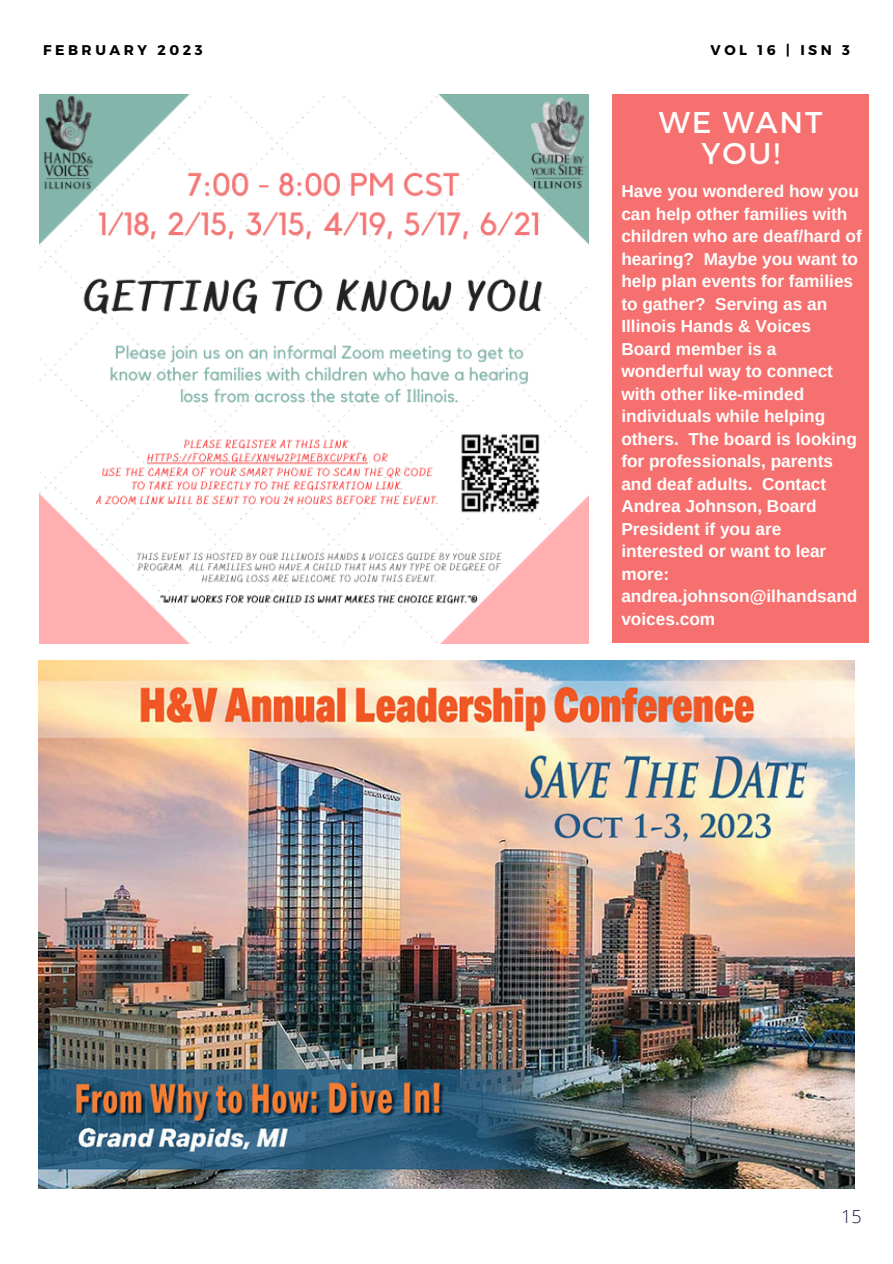
<style>
.page{position:relative;width:893px;height:1264px;background:#fff}
.page>*{position:absolute;margin:0;border:0;box-sizing:border-box;transform-origin:0 0}
.t1{font:30px/31.5px "Montserrat";letter-spacing:.06em;color:#fffffe;text-align:center}
.t2{font:300 18px "Open Sans";color:#141b4b}
.t3{font:700 17.25px/22.5px "Arimo";color:#fffffe}
.t4{font:700 14.1px "Montserrat";letter-spacing:.25em;color:#000}
</style>
<div class="page">
<div style="left:612px;top:94px;width:256px;height:549px;background:#f6706f"></div>
<img style="left:39px;top:94px;width:549px;height:549px">
<img style="left:38px;top:660px;width:816px;height:528px">
<p class="t4" style="left:43px;top:41px;width:161px">FEBRUARY 2023</p>
<p class="t4" style="left:710px;top:40px;width:141px">VOL 16 | ISN 3</p>
<p class="t1" style="left:658px;top:105px;width:165px">WE WANT<br>YOU!</p>
<p class="t3" style="left:621px;top:180px;width:242px">Have you wondered how you can help other families with children who are deaf/hard of hearing? Maybe you want to help plan events for families to gather? Serving as an<br>Illinois Hands &amp; Voices<br>Board member is a wonderful way to connect with other like-minded individuals while helping others. The board is looking for professionals, parents and deaf adults. Contact<br>Andrea Johnson, Board<br>President if you are interested or want to lear more: andrea.johnson@ilhandsand voices.com</p>
<p class="t2" style="left:841px;top:1203px;width:22px">15</p>
</div>
